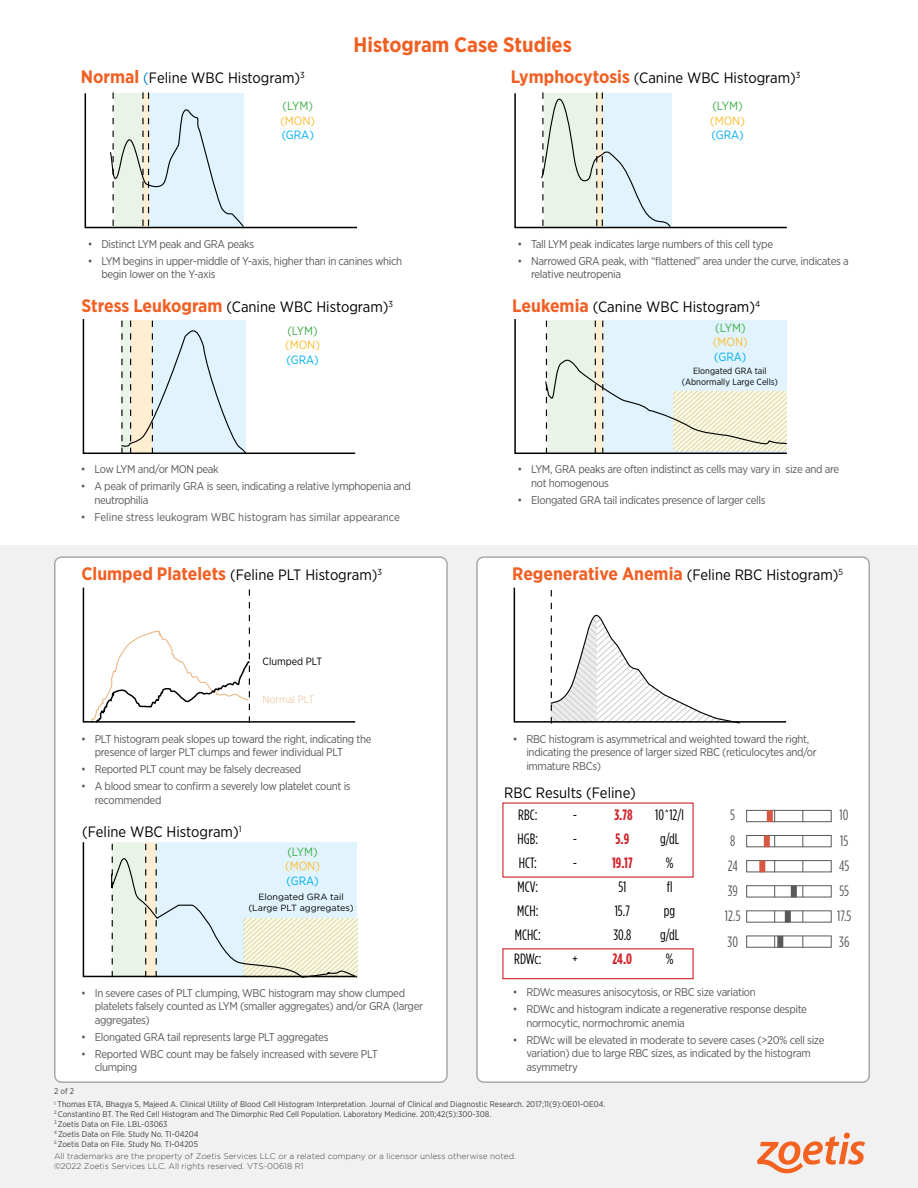
<style>
.page{position:relative;width:918px;height:1188px;background:#fff}
.page>*{position:absolute;margin:0;border:0;box-sizing:border-box;transform-origin:0 0}
.t1{font:700 21px "Gotham Narrow";color:#f15f22}
.t2{font:15px "Gotham Narrow";color:#000}
.t3{font:15px "Gotham Condensed";color:#000}
.t4{font:15px/25.2px "Gotham Condensed";color:#58595b;text-align:center}
.t5{font:700 15px "Gotham Condensed";color:#d0232a}
.t6{font:12px "Gotham Narrow";letter-spacing:-.05em;color:#41ad49}
.t7{font:12px "Gotham Narrow";color:#fdbb30}
.t8{font:12px "Gotham Narrow";color:#00aeef}
.t9{font:11.25px/13.5px "Gotham Narrow";letter-spacing:-.03em;color:#58595b}
.t10{font:11.25px "Gotham Narrow";color:#58595b}
.t11{font:10.5px "Gotham Narrow";color:#000}
.t12{font:300 10.5px "Gotham Narrow";color:#e9b887}
.t13{font:9px/10.8px "Gotham Narrow";color:#000;text-align:center}
.t14{font:9px/10.8px "Gotham";color:#000;text-align:center}
.t15{font:8.25px/9.9px "Gotham Narrow";color:#414042}
.t16{font:300 8.25px/9.9px "Gotham";color:#414042}
.s1{font-weight:700;font-size:18px;color:#f15f23}
.s2{color:#0082c0}
.s3{font-weight:400;color:#000}
</style>
<div class="page">
<div style="left:0;top:545px;width:918px;height:643px;background:#f1f1f2"></div>
<div style="left:55px;top:557px;width:392px;height:525px;background:#fff;border-radius:7px"></div>
<div style="left:54px;top:556px;width:394px;height:527px;border:2px solid #a7a9ac;border-radius:7px"></div>
<div style="left:477px;top:557px;width:392px;height:525px;background:#fff;border-radius:7px"></div>
<div style="left:476px;top:556px;width:394px;height:527px;border:2px solid #a7a9ac;border-radius:7px"></div>
<div style="left:502px;top:948px;width:192px;height:31px;border:1px solid #d0232a"></div>
<svg style="left:757px;top:1133px;width:108px;height:40px"></svg>
<svg style="left:82px;top:319px;width:274px;height:136px"></svg>
<svg style="left:82px;top:587px;width:274px;height:136px"></svg>
<svg style="left:82px;top:842px;width:276px;height:136px"></svg>
<svg style="left:513px;top:587px;width:274px;height:137px"></svg>
<svg style="left:84px;top:92px;width:274px;height:137px"></svg>
<svg style="left:514px;top:319px;width:273px;height:136px"></svg>
<svg style="left:514px;top:92px;width:273px;height:137px"></svg>
<div style="left:746px;top:810px;width:86px;height:12px;background:#fff;border:1px solid #58595b"></div>
<svg style="left:774px;top:810px;width:1px;height:12px"></svg>
<svg style="left:802px;top:810px;width:1px;height:12px"></svg>
<div style="left:746px;top:835px;width:86px;height:12px;background:#fff;border:1px solid #58595b"></div>
<svg style="left:774px;top:835px;width:1px;height:12px"></svg>
<svg style="left:802px;top:835px;width:1px;height:12px"></svg>
<div style="left:746px;top:860px;width:86px;height:12px;background:#fff;border:1px solid #58595b"></div>
<div style="left:746px;top:885px;width:86px;height:12px;background:#fff;border:1px solid #58595b"></div>
<div style="left:746px;top:910px;width:86px;height:13px;background:#fff;border:1px solid #58595b"></div>
<svg style="left:774px;top:911px;width:1px;height:12px"></svg>
<svg style="left:802px;top:911px;width:1px;height:12px"></svg>
<div style="left:746px;top:936px;width:86px;height:12px;background:#fff;border:1px solid #58595b"></div>
<svg style="left:774px;top:936px;width:1px;height:12px"></svg>
<svg style="left:802px;top:936px;width:1px;height:12px"></svg>
<div style="left:767px;top:810px;width:6px;height:12px;background:#d85943"></div>
<div style="left:764px;top:835px;width:6px;height:12px;background:#d85943"></div>
<div style="left:759px;top:861px;width:6px;height:11px;background:#d85943"></div>
<div style="left:791px;top:886px;width:6px;height:11px;background:#58595b"></div>
<div style="left:785px;top:911px;width:6px;height:12px;background:#58595b"></div>
<div style="left:777px;top:936px;width:6px;height:12px;background:#58595b"></div>
<h2 class="t2" style="left:81px;top:69px;width:225px"><span class="s1">Normal</span> <span class="s2">(</span>Feline WBC Histogram)<sup>3</sup></h2>
<p class="t6" style="left:283px;top:99px;width:32px">(LYM)</p>
<p class="t7" style="left:280px;top:113px;width:36px">(MON)</p>
<p class="t8" style="left:282px;top:128px;width:34px">(GRA)</p>
<h1 class="t1" style="left:354px;top:31px;width:220px">Histogram Case Studies</h1>
<h2 class="t2" style="left:511px;top:69px;width:291px"><span class="s1">Lymphocytosis</span> (Canine WBC Histogram)<sup>3</sup></h2>
<p class="t6" style="left:712px;top:99px;width:32px">(LYM)</p>
<p class="t7" style="left:710px;top:113px;width:36px">(MON)</p>
<p class="t8" style="left:711px;top:128px;width:34px">(GRA)</p>
<p class="t9" style="left:88px;top:237px;width:168px">• Distinct LYM peak and GRA peaks</p>
<p class="t9" style="left:101px;top:254px;width:302px;text-indent:-14px">• LYM begins in upper-middle of Y-axis, higher than in canines which begin lower on the Y-axis</p>
<h2 class="t2" style="left:81px;top:297px;width:313px"><span class="s1">Stress Leukogram</span> (Canine WBC Histogram)<sup>3</sup></h2>
<p class="t6" style="left:287px;top:323px;width:32px">(LYM)</p>
<p class="t7" style="left:285px;top:338px;width:36px">(MON)</p>
<p class="t8" style="left:286px;top:352px;width:34px">(GRA)</p>
<p class="t9" style="left:81px;top:463px;width:139px">• Low LYM and/or MON peak</p>
<p class="t9" style="left:94px;top:480px;width:318px;text-indent:-14px">• A peak of primarily GRA is seen, indicating a relative lymphopenia and neutrophilia</p>
<p class="t10" style="left:81px;top:510px;width:321px">• Feline stress leukogram WBC histogram has similar appearance</p>
<h2 class="t2" style="left:81px;top:565px;width:302px"><span class="s1">Clumped Platelets</span> (Feline PLT Histogram)<sup>3</sup></h2>
<p class="t11" style="left:263px;top:654px;width:61px">Clumped PLT</p>
<p class="t12" style="left:263px;top:693px;width:53px">Normal PLT</p>
<p class="t9" style="left:95px;top:732px;width:278px;text-indent:-14px">• PLT histogram peak slopes up toward the right, indicating the presence of larger PLT clumps and fewer individual PLT</p>
<p class="t9" style="left:81px;top:762px;width:222px">• Reported PLT count may be falsely decreased</p>
<p class="t9" style="left:95px;top:780px;width:257px;text-indent:-14px">• A blood smear to confirm a severely low platelet count is recommended</p>
<h2 class="t2" style="left:82px;top:823px;width:161px">(Feline WBC Histogram)<sup>1</sup></h2>
<p class="t6" style="left:287px;top:844px;width:32px">(LYM)</p>
<p class="t7" style="left:285px;top:858px;width:36px">(MON)</p>
<p class="t8" style="left:286px;top:873px;width:34px">(GRA)</p>
<p class="t14" style="left:248px;top:891px;width:107px">Elongated GRA tail (Large PLT aggregates)</p>
<p class="t9" style="left:95px;top:986px;width:330px;text-indent:-14px">• In severe cases of PLT clumping, WBC histogram may show clumped platelets falsely counted as LYM (smaller aggregates) and/or GRA (larger aggregates)</p>
<p class="t9" style="left:81px;top:1030px;width:249px">• Elongated GRA tail represents large PLT aggregates</p>
<p class="t9" style="left:95px;top:1047px;width:285px;text-indent:-14px">• Reported WBC count may be falsely increased with severe PLT clumping</p>
<p class="t9" style="left:518px;top:237px;width:257px">• Tall LYM peak indicates large numbers of this cell type</p>
<p class="t9" style="left:531px;top:254px;width:319px;text-indent:-14px">• Narrowed GRA peak, with “flattened” area under the curve, indicates a relative neutropenia</p>
<h2 class="t2" style="left:512px;top:297px;width:249px"><span class="s1">Leukemia</span> (Canine WBC Histogram)<sup>4</sup></h2>
<p class="t6" style="left:715px;top:320px;width:32px">(LYM)</p>
<p class="t7" style="left:713px;top:335px;width:36px">(MON)</p>
<p class="t8" style="left:714px;top:349px;width:34px">(GRA)</p>
<p class="t13" style="left:682px;top:365px;width:98px">Elongated GRA tail (Abnormally Large Cells)</p>
<p class="t9" style="left:531px;top:463px;width:310px;text-indent:-14px">• LYM, GRA peaks are often indistinct as cells may vary in size and are not homogenous</p>
<p class="t9" style="left:518px;top:493px;width:249px">• Elongated GRA tail indicates presence of larger cells</p>
<h2 class="t2" style="left:512px;top:565px;width:332px"><span class="s1">Regenerative Anemia</span> (Feline RBC Histogram)<sup>5</sup></h2>
<p class="t9" style="left:526px;top:732px;width:292px;text-indent:-14px">• RBC histogram is asymmetrical and weighted toward the right, indicating the presence of larger sized RBC (reticulocytes and/or immature RBCs)</p>
<h2 class="t3" style="left:518px;top:807px;width:21px">RBC:</h2>
<h2 class="t3" style="left:573px;top:807px;width:6px">-</h2>
<h2 class="t5" style="left:614px;top:806px;width:20px">3.78</h2>
<h2 class="t3" style="left:655px;top:807px;width:31px">10^12/l</h2>
<h2 class="t3" style="left:518px;top:831px;width:22px">HGB:</h2>
<h2 class="t3" style="left:573px;top:831px;width:6px">-</h2>
<h2 class="t5" style="left:615px;top:830px;width:15px">5.9</h2>
<h2 class="t3" style="left:660px;top:831px;width:21px">g/dL</h2>
<h2 class="t3" style="left:519px;top:855px;width:20px">HCT:</h2>
<h2 class="t5" style="left:573px;top:854px;width:61px"><span class="s3">-</span> 19.17</h2>
<h2 class="t3" style="left:666px;top:855px;width:9px">%</h2>
<h2 class="t3" style="left:518px;top:879px;width:22px">MCV:</h2>
<h2 class="t3" style="left:618px;top:879px;width:10px">51</h2>
<h2 class="t3" style="left:667px;top:879px;width:7px">fl</h2>
<h2 class="t3" style="left:517px;top:903px;width:23px">MCH:</h2>
<h2 class="t3" style="left:615px;top:903px;width:17px">15.7</h2>
<h2 class="t3" style="left:664px;top:903px;width:13px">pg</h2>
<h2 class="t3" style="left:515px;top:927px;width:28px">MCHC:</h2>
<h2 class="t3" style="left:613px;top:927px;width:20px">30.8</h2>
<h2 class="t3" style="left:660px;top:927px;width:21px">g/dL</h2>
<h2 class="t3" style="left:514px;top:951px;width:29px">RDWc:</h2>
<h2 class="t3" style="left:572px;top:951px;width:7px">+</h2>
<h2 class="t5" style="left:613px;top:950px;width:21px">24.0</h2>
<h2 class="t3" style="left:666px;top:951px;width:9px">%</h2>
<h2 class="t2" style="left:504px;top:784px;width:133px">RBC Results (Feline)</h2>
<h2 class="t4" style="left:725px;top:802px;width:17px">5<br>8<br>24<br>39<br>12.5<br>30</h2>
<h2 class="t4" style="left:837px;top:802px;width:16px;text-align:left">10<br>15<br>45<br>55<br>17.5<br>36</h2>
<p class="t9" style="left:513px;top:985px;width:245px">• RDWc measures anisocytosis, or RBC size variation</p>
<p class="t9" style="left:526px;top:1002px;width:282px;text-indent:-14px">• RDWc and histogram indicate a regenerative response despite normocytic, normochromic anemia</p>
<p class="t9" style="left:526px;top:1033px;width:300px;text-indent:-14px">• RDWc will be elevated in moderate to severe cases (&gt;20% cell size variation) due to large RBC sizes, as indicated by the histogram asymmetry</p>
<p class="t15" style="left:54px;top:1085px;width:553px;line-height:12.9px">2 of 2<br><sup>1</sup> Thomas ETA, Bhagya S, Majeed A. Clinical Utility of Blood Cell Histogram Interpretation. Journal of Clinical and Diagnostic Research. 2017;11(9):OE01-OE04.</p>
<p class="t15" style="left:54px;top:1109px;width:439px"><sup>2</sup> Constantino BT. The Red Cell Histogram and The Dimorphic Red Cell Population. Laboratory Medicine. 2011;42(5):300-308.<br><sup>3</sup> Zoetis Data on File. LBL-03063<br><sup>4</sup> Zoetis Data on File. Study No. TI-04204<br><sup>5</sup> Zoetis Data on File. Study No. TI-04205</p>
<p class="t16" style="left:54px;top:1151px;width:464px">All trademarks are the property of Zoetis Services LLC or a related company or a licensor unless otherwise noted. ©2022 Zoetis Services LLC. All rights reserved. VTS-00618 R1</p>
</div>
